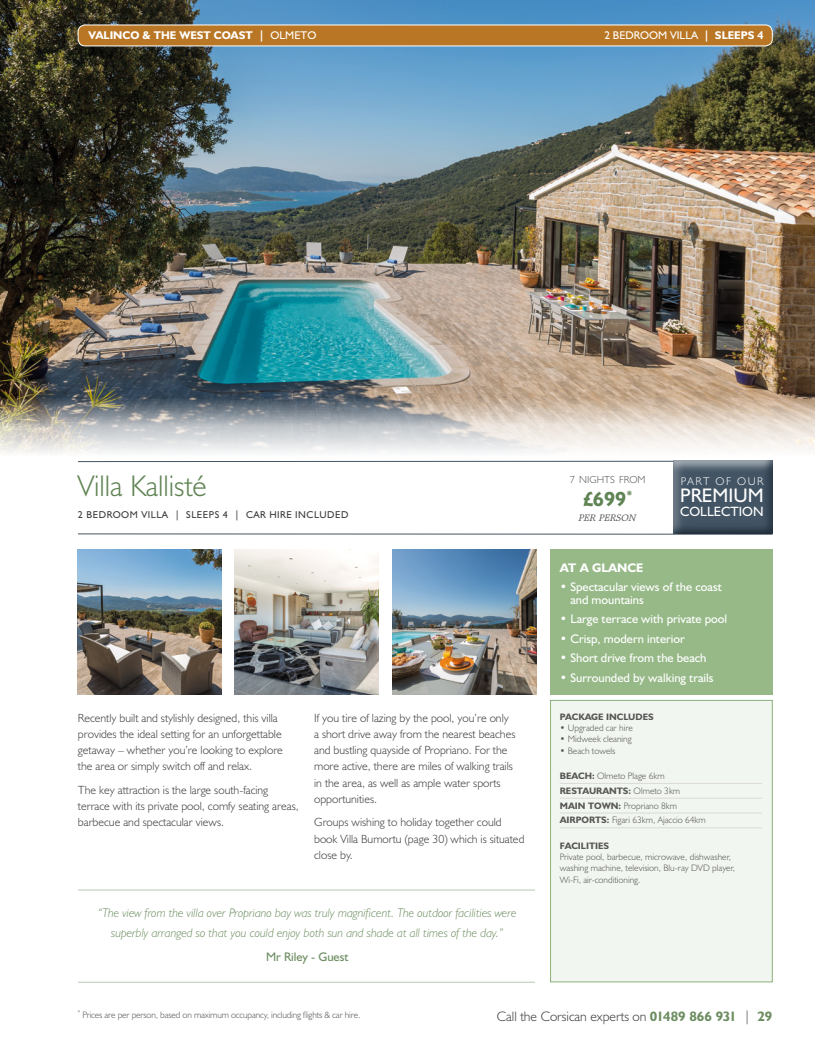
<style>
.page{position:relative;width:815px;height:1053px;background:#fff}
.page>*{position:absolute;margin:0;border:0;box-sizing:border-box;transform-origin:0 0}
.t1{font:300 30px "Humanist 521 BT";color:#5f8353}
.t2{font:700 20.5px "Humanist 521 BT";color:#5f8353}
.t3{font:19.75px "Humanist 521 BT";color:#fff}
.t4{font:300 13.75px "Humanist 521 BT";color:#3c3c3b}
.t5{font:13.5px "Humanist 521 BT";color:#fff}
.t6{font:italic 300 12.5px/20px "Humanist 521 BT";color:#6d8e61;text-align:center}
.t7{font:12.5px/12.5px "Humanist 521 BT";color:#fff}
.t8{font:12.5px "Humanist 521 BT";color:#6d8e61}
.t9{font:700 12.5px "Humanist 521 BT";color:#fff}
.t10{font:300 11.88px/16.2px "Humanist 521 BT";color:#3c3c3b}
.t11{font:700 11.25px "Humanist 521 BT";color:#fff}
.t12{font:11.25px "Humanist 521 BT";color:#fff}
.t13{font:300 11.25px "Humanist 521 BT";letter-spacing:.14em;color:#fff}
.t14{font:300 10.25px "Humanist 521 BT";color:#575756}
.t15{font:10px "Humanist 521 BT";letter-spacing:.05em;color:#3c3c3b}
.t16{font:italic 9.62px "Matt Antique BT";color:#575756}
.t17{font:300 9.38px/14.8px "Humanist 521 BT";color:#575756}
.t18{font:700 9.38px "Humanist 521 BT";color:#575756}
.s1{font-weight:400}
.s2{font-weight:700}
.s3{font-weight:700;color:#6d8e61}
</style>
<div class="page">
<img style="left:0;top:0;width:815px;height:397px">
<svg style="left:1px;top:397px;width:814px;height:138px"></svg>
<div style="left:78px;top:25px;width:694px;height:21px;background:#b97725;border-radius:7px"></div>
<div style="left:78px;top:25px;width:694px;height:21px;border:1px solid #fff;border-radius:7px"></div>
<hr style="left:78px;top:461px;width:694px;height:1px;background:#435464">
<hr style="left:78px;top:533px;width:694px;height:1px;background:#435464">
<img style="left:393px;top:549px;width:143px;height:145px">
<img style="left:78px;top:549px;width:143px;height:145px">
<img style="left:235px;top:549px;width:143px;height:145px">
<div style="left:550px;top:700px;width:222px;height:281px;background:#f2f6f0;border:1px solid #89b179"></div>
<hr style="left:560px;top:783px;width:202px;height:1px;background:#dadada">
<hr style="left:560px;top:798px;width:202px;height:1px;background:#dadada">
<hr style="left:560px;top:812px;width:202px;height:1px;background:#dadada">
<hr style="left:560px;top:827px;width:202px;height:1px;background:#dadada">
<div style="left:663px;top:453px;width:118px;height:83px;background:#fff"></div>
<div style="left:664px;top:454px;width:120px;height:82px;background:#435464;opacity:.75"></div>
<hr style="left:78px;top:889px;width:457px;height:1px;background:#bbcab4">
<hr style="left:78px;top:981px;width:457px;height:1px;background:#bbcab4">
<div style="left:551px;top:549px;width:222px;height:145px;background:#96b987"></div>
<svg style="left:0;top:397px;width:1px;height:55px"></svg>
<p class="t11" style="left:89px;top:28px;width:229px">VALINCO &amp; THE WEST COAST | <span class="s1">OLMETO</span></p>
<p class="t12" style="left:604px;top:28px;width:161px">2 BEDROOM VILLA <span class="s2">| SLEEPS 4</span></p>
<h1 class="t1" style="left:78px;top:467px;width:131px">Villa Kallisté</h1>
<p class="t14" style="left:570px;top:473px;width:77px">7 NIGHTS FROM</p>
<p class="t16" style="left:579px;top:511px;width:59px">PER PERSON</p>
<h2 class="t2" style="left:583px;top:486px;width:51px">£699<sup>*</sup></h2>
<p class="t15" style="left:78px;top:508px;width:272px">2 BEDROOM VILLA | SLEEPS 4 | CAR HIRE INCLUDED</p>
<p class="t13" style="left:681px;top:474px;width:84px">PART OF OUR</p>
<h3 class="t3" style="left:680px;top:483px;width:85px">PREMIUM</h3>
<p class="t5" style="left:680px;top:503px;width:85px">COLLECTION</p>
<p class="t10" style="left:78px;top:709px;width:206px">Recently built and stylishly designed, this villa provides the ideal setting for an unforgettable getaway – whether you’re looking to explore the area or simply switch off and relax.</p>
<p class="t10" style="left:78px;top:781px;width:222px">The key attraction is the large south-facing terrace with its private pool, comfy seating areas, barbecue and spectacular views.</p>
<p class="t10" style="left:314px;top:709px;width:203px">If you tire of lazing by the pool, you’re only a short drive away from the nearest beaches and bustling quayside of Propriano. For the more active, there are miles of walking trails in the area, as well as ample water sports opportunities.</p>
<p class="t10" style="left:314px;top:813px;width:212px">Groups wishing to holiday together could book Villa Bumortu (page 30) which is situated close by.</p>
<p class="t6" style="left:98px;top:902px;width:420px">“The view from the villa over Propriano bay was truly magnificent. The outdoor facilities were superbly arranged so that you could enjoy both sun and shade at all times of the day.”</p>
<p class="t8" style="left:266px;top:948px;width:84px">Mr Riley - Guest</p>
<p class="t9" style="left:560px;top:559px;width:85px">AT A GLANCE</p>
<p class="t7" style="left:570px;top:580px;width:153px;text-indent:-11px">• Spectacular views of the coast and mountains</p>
<p class="t7" style="left:560px;top:612px;width:169px">• Large terrace with private pool</p>
<p class="t7" style="left:560px;top:632px;width:126px">• Crisp, modern interior</p>
<p class="t7" style="left:560px;top:651px;width:148px">• Short drive from the beach</p>
<p class="t7" style="left:560px;top:671px;width:155px">• Surrounded by walking trails</p>
<p class="t18" style="left:560px;top:710px;width:95px">PACKAGE INCLUDES</p>
<p class="t17" style="left:560px;top:720px;width:75px">• Upgraded car hire</p>
<p class="t17" style="left:560px;top:731px;width:73px">• Midweek cleaning</p>
<p class="t17" style="left:560px;top:742px;width:57px">• Beach towels</p>
<p class="t17" style="left:560px;top:768px;width:147px"><span class="s2">BEACH:</span> Olmeto Plage 6km<br><span class="s2">RESTAURANTS:</span> Olmeto 3km<br><span class="s2">MAIN TOWN:</span> Propriano 8km<br><span class="s2">AIRPORTS:</span> Figari 63km, Ajaccio 64km</p>
<p class="t18" style="left:560px;top:839px;width:51px">FACILITIES</p>
<p class="t17" style="left:560px;top:851px;width:177px;line-height:11.2px">Private pool, barbecue, microwave, dishwasher, washing machine, television, Blu-ray DVD player,<br>Wi-Fi, air-conditioning.</p>
<p class="t17" style="left:78px;top:1006px;width:284px"><sup>*</sup> Prices are per person, based on maximum occupancy, including flights &amp; car hire.</p>
<p class="t4" style="left:497px;top:1007px;width:277px">Call the Corsican experts on <span class="s3">01489 866 931</span> | <span class="s3">29</span></p>
</div>
